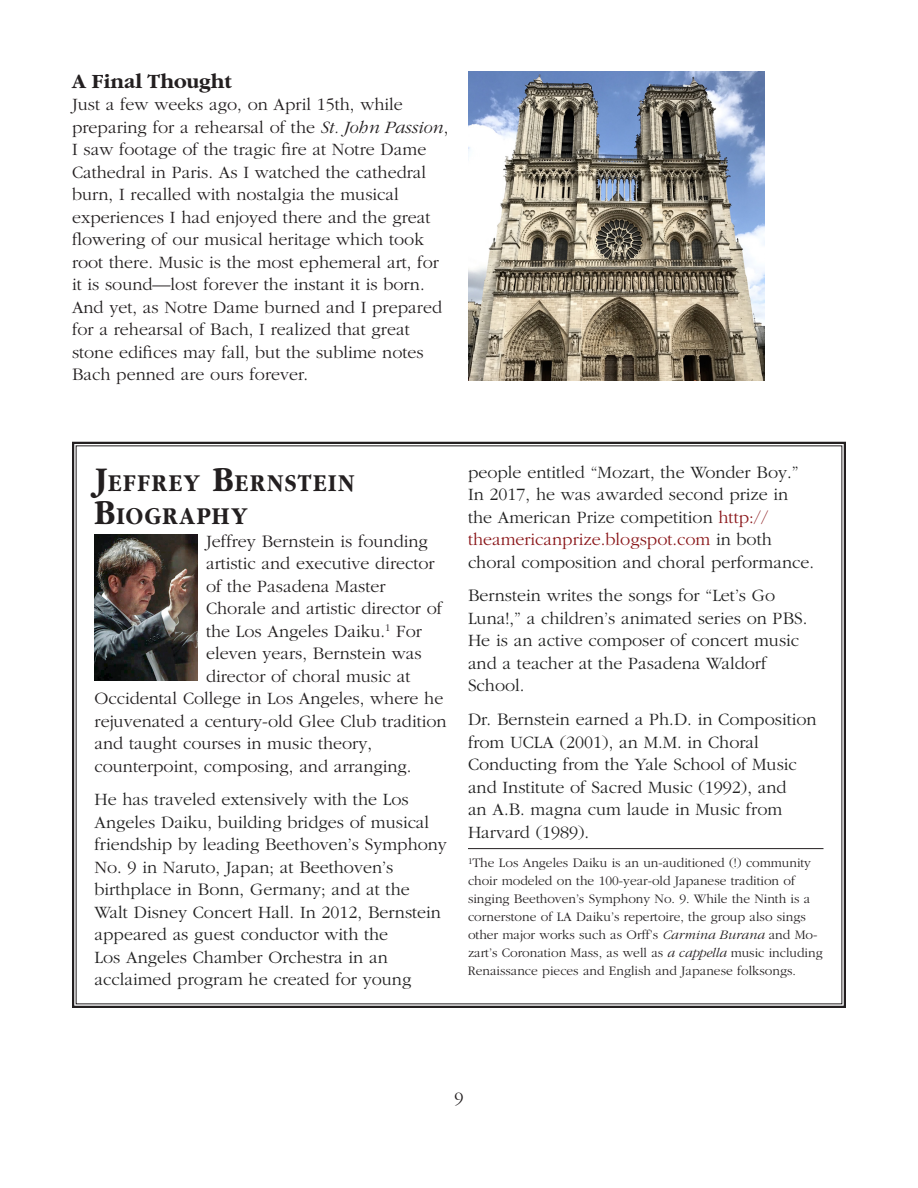
<style>
.page{position:relative;width:918px;height:1188px;background:#fff}
.page>*{position:absolute;margin:0;border:0;box-sizing:border-box;transform-origin:0 0}
.Heading_1{font:700 25.2px/33px "Garamond";letter-spacing:.075em;color:#231f20;scale:.9 1}
.Head_2{font:700 21px "Garamond";color:#231f20}
.text{font:300 18px/22.5px "Garamond";color:#212121}
.text-2{font:300 18px/22.5px "Garamond";color:#231f20}
.Footnote_text{font:300 13.5px/18px "Garamond";color:#231f20}
.s1{font-style:italic}
.s2{font-size:36px}
.s3{color:#231f20}
.s4{color:#8a1619}
</style>
<div class="page">
<svg style="left:72px;top:441px;width:774px;height:567px"></svg>
<img style="left:468px;top:72px;width:297px;height:308px">
<p class="Head_2" style="left:72px;top:70px;width:161px">A Final Thought</p>
<p class="text-2" style="left:72px;top:94px;width:378px">Just a few weeks ago, on April 15th, while preparing for a rehearsal of the <span class="s1">St. John Passion</span>, I saw footage of the tragic fire at Notre Dame Cathedral in Paris. As I watched the cathedral burn, I recalled with nostalgia the musical experiences I had enjoyed there and the great flowering of our musical heritage which took root there. Music is the most ephemeral art, for it is sound—lost forever the instant it is born.<br>And yet, as Notre Dame burned and I prepared for a rehearsal of Bach, I realized that great stone edifices may fall, but the sublime notes Bach penned are ours forever.</p>
<p class="Heading_1" style="left:94px;top:467px;width:291px"><span class="s2">J</span>EFFREY <span class="s2">B</span>ERNSTEIN<br><span class="s2">B</span>IOGRAPHY</p>
<p class="text-2" style="left:206px;top:530px;width:223px">Jeffrey Bernstein is founding</p>
<p class="text-2" style="left:206px;top:553px;width:230px">artistic and executive director</p>
<p class="text-2" style="left:206px;top:575px;width:181px">of the Pasadena Master</p>
<p class="text-2" style="left:206px;top:598px;width:238px">Chorale and artistic director of</p>
<p class="text-2" style="left:206px;top:620px;width:217px">the Los Angeles Daiku.<sup>1</sup> For</p>
<p class="text-2" style="left:206px;top:643px;width:217px">eleven years, Bernstein was</p>
<p class="text-2" style="left:206px;top:665px;width:206px">director of choral music at</p>
<p class="text-2" style="left:94px;top:688px;width:350px">Occidental College in Los Angeles, where he</p>
<p class="text-2" style="left:94px;top:710px;width:354px">rejuvenated a century-old Glee Club tradition</p>
<p class="text-2" style="left:94px;top:733px;width:279px">and taught courses in music theory,</p>
<p class="text-2" style="left:94px;top:755px;width:319px">counterpoint, composing, and arranging.</p>
<p class="text" style="left:94px;top:789px;width:354px">He has traveled extensively with the Los Angeles Daiku, building bridges of musical friendship by leading Beethoven’s <span class="s3">Symphony No. 9</span> in Naruto, Japan; at Beethoven’s birthplace in Bonn, Germany; and at the Walt Disney Concert Hall. In 2012, Bernstein appeared as guest conductor with the<br>Los Angeles Chamber Orchestra in an acclaimed program he created for young</p>
<p class="text" style="left:468px;top:461px;width:348px">people entitled “Mozart, the Wonder Boy.” In 2017, he was awarded second prize in the American Prize competition <span class="s4">http:// theamericanprize.blogspot.com</span> in both choral composition and choral performance.</p>
<p class="text" style="left:468px;top:585px;width:341px">Bernstein writes the songs for “Let’s Go Luna!,” a children’s animated series on PBS.<br>He is an active composer of concert music and a teacher at the Pasadena Waldorf School.</p>
<p class="text" style="left:468px;top:709px;width:350px">Dr. Bernstein earned a Ph.D. in Composition from UCLA (2001), an M.M. in Choral Conducting from the Yale School of Music and Institute of Sacred Music (1992), and<br>an A.B. magna cum laude in Music from Harvard (1989).</p>
<p class="Footnote_text" style="left:468px;top:854px;width:356px"><sup>1</sup>The Los Angeles Daiku is an un-auditioned (!) community choir modeled on the 100-year-old Japanese tradition of singing Beethoven’s Symphony No. 9. While the Ninth is a cornerstone of LA Daiku’s repertoire, the group also sings other major works such as Orff’s <span class="s1">Carmina Burana</span> and Mo&shy;zart’s Coronation Mass, as well as <span class="s1">a cappella</span> music including Renaissance pieces and English and Japanese folksongs.</p>
<p class="text-2" style="left:454px;top:1087px;width:10px">9</p>
</div>
